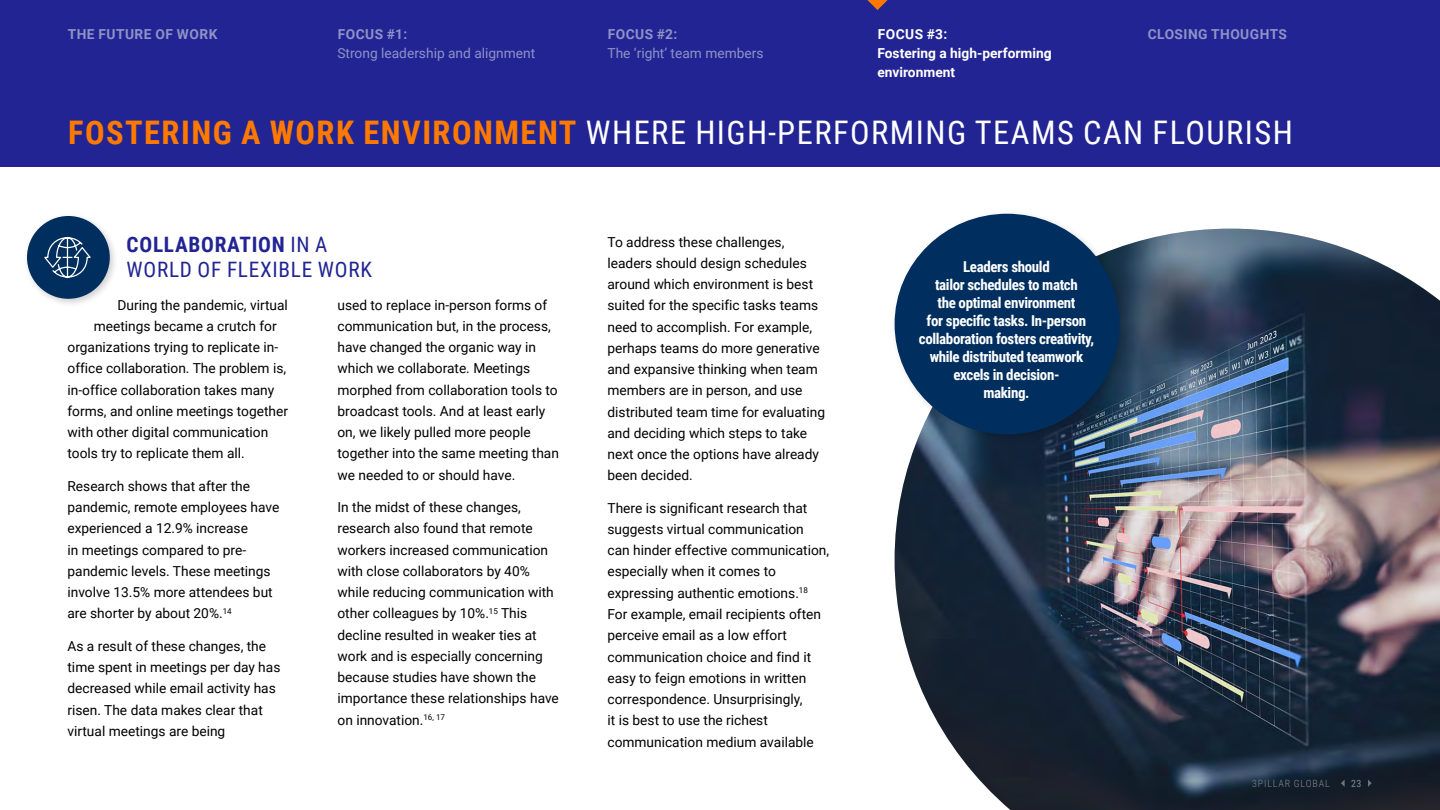
<style>
.page{position:relative;width:1440px;height:810px;background:#fff}
.page>*{position:absolute;margin:0;border:0;box-sizing:border-box;transform-origin:0 0}
.t1{font:32.5px "Roboto Condensed";letter-spacing:.045em;color:#fff}
.t2{font:21.25px/25px "Roboto Condensed";letter-spacing:.035em;color:#212492}
.t3{font:700 15px/18px "Roboto Condensed";letter-spacing:-.025em;color:#fff;text-align:center}
.t4{font:13.75px/21.2px "Roboto";color:#000}
.t5{font:13.75px "Roboto";color:#9092c8}
.t6{font:700 13.75px "Roboto";letter-spacing:.035em;color:#9092c8}
.t7{font:700 13.75px/18.8px "Roboto";color:#fff}
.t8{font:300 10px "Roboto Condensed";letter-spacing:.085em;color:#818a8f}
.t9{font:10px "Roboto Condensed";color:#818a8f}
.s1{font-weight:700;color:#ff7900}
.s2{font-weight:700}
</style>
<div class="page">
<img style="left:895px;top:229px;width:545px;height:581px">
<div style="left:891px;top:210px;width:238px;height:234px;background:#000;opacity:.15"></div>
<div style="left:895px;top:214px;width:225px;height:220px;background:#002f5f;border-radius:50%"></div>
<div style="left:23px;top:212px;width:96px;height:96px;background:#000;opacity:.2"></div>
<div style="left:27px;top:216px;width:83px;height:83px;background:#002f5f;border-radius:50%"></div>
<svg style="left:44px;top:237px;width:47px;height:41px"></svg>
<div style="left:0;top:0;width:1440px;height:167px;background:#212492"></div>
<svg style="left:1368px;top:780px;width:4px;height:7px"></svg>
<svg style="left:1341px;top:780px;width:4px;height:7px"></svg>
<svg style="left:867px;top:0;width:21px;height:10px"></svg>
<p class="t6" style="left:68px;top:25px;width:151px">THE FUTURE OF WORK</p>
<p class="t6" style="left:338px;top:25px;width:71px">FOCUS #1:</p>
<p class="t5" style="left:337px;top:43px;width:199px">Strong leadership and alignment</p>
<p class="t6" style="left:608px;top:25px;width:71px">FOCUS #2:</p>
<p class="t5" style="left:607px;top:43px;width:158px">The ‘right’ team members</p>
<p class="t7" style="left:878px;top:24px;width:71px">FOCUS #3:</p>
<p class="t6" style="left:1148px;top:25px;width:141px">CLOSING THOUGHTS</p>
<p class="t7" style="left:877px;top:43px;width:176px">Fostering a high-performing environment</p>
<h1 class="t1" style="left:68px;top:110px;width:1226px"><span class="s1">FOSTERING A WORK ENVIRONMENT</span> WHERE HIGH-PERFORMING TEAMS CAN FLOURISH</h1>
<h2 class="t2" style="left:127px;top:231px;width:247px"><span class="s2">COLLABORATION</span> IN A<br>WORLD OF FLEXIBLE WORK</h2>
<p class="t4" style="left:118px;top:294px;width:172px">During the pandemic, virtual</p>
<p class="t4" style="left:94px;top:315px;width:184px">meetings became a crutch for</p>
<p class="t4" style="left:68px;top:336px;width:212px">organizations trying to replicate in-</p>
<p class="t4" style="left:68px;top:357px;width:220px">office collaboration. The problem is,</p>
<p class="t4" style="left:68px;top:379px;width:208px">in-office collaboration takes many</p>
<p class="t4" style="left:68px;top:400px;width:222px">forms, and online meetings together</p>
<p class="t4" style="left:68px;top:421px;width:202px">with other digital communication</p>
<p class="t4" style="left:68px;top:442px;width:179px">tools try to replicate them all.</p>
<p class="t4" style="left:68px;top:475px;width:213px">Research shows that after the pandemic, remote employees have experienced a 12.9% increase<br>in meetings compared to pre&shy;pandemic levels. These meetings involve 13.5% more attendees but are shorter by about 20%.<sup>14</sup></p>
<p class="t4" style="left:68px;top:635px;width:214px">As a result of these changes, the time spent in meetings per day has decreased while email activity has risen. The data makes clear that virtual meetings are being</p>
<p class="t4" style="left:337px;top:294px;width:223px">used to replace in-person forms of communication but, in the process, have changed the organic way in which we collaborate. Meetings morphed from collaboration tools to broadcast tools. And at least early on, we likely pulled more people together into the same meeting than we needed to or should have.</p>
<p class="t4" style="left:337px;top:496px;width:223px">In the midst of these changes, research also found that remote workers increased communication with close collaborators by 40% while reducing communication with other colleagues by 10%.<sup>15</sup> This decline resulted in weaker ties at work and is especially concerning because studies have shown the importance these relationships have on innovation.<sup>16,</sup> <sup>17</sup></p>
<p class="t4" style="left:608px;top:231px;width:219px">To address these challenges, leaders should design schedules around which environment is best suited for the specific tasks teams need to accomplish. For example, perhaps teams do more generative and expansive thinking when team members are in person, and use distributed team time for evaluating and deciding which steps to take next once the options have already been decided.</p>
<p class="t4" style="left:608px;top:497px;width:223px">There is significant research that suggests virtual communication can hinder effective communication, especially when it comes to expressing authentic emotions.<sup>18<br></sup>For example, email recipients often perceive email as a low effort communication choice and find it easy to feign emotions in written correspondence. Unsurprisingly,<br>it is best to use the richest communication medium available</p>
<p class="t3" style="left:919px;top:257px;width:177px">Leaders should<br>tailor schedules to match<br>the optimal environment<br>for specific tasks. In-person collaboration fosters creativity, while distributed teamwork excels in decision-<br>making.</p>
<p class="t8" style="left:1252px;top:776px;width:79px">3PILLAR GLOBAL</p>
<p class="t9" style="left:1351px;top:776px;width:12px">23</p>
</div>
